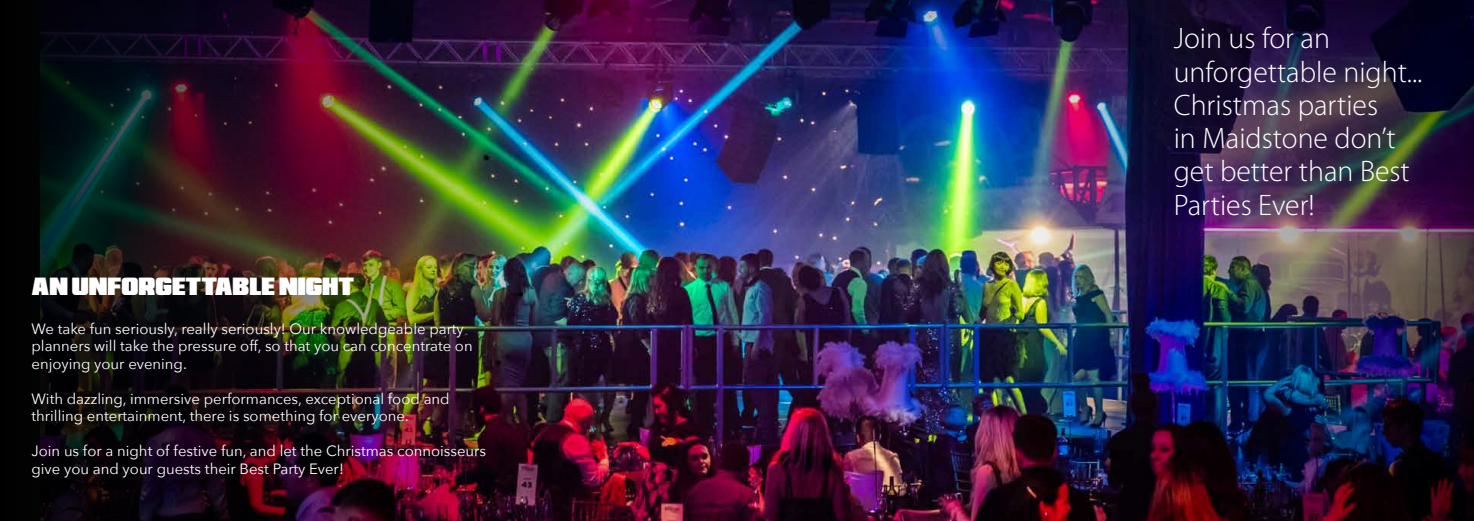
<style>
.page{position:relative;width:1474px;height:521px;background:#fff}
.page>*{position:absolute;margin:0;border:0;box-sizing:border-box;transform-origin:0 0}
.t1{font:300 29.75px/33.2px "Myriad Pro";color:#fff}
.t2{font:21px "Republica Minor 2.0";color:#fff}
.t3{font:14.88px/17.5px "Avenir Next";color:#fff}
</style>
<div class="page">
<img style="left:623px;top:0;width:359px;height:521px">
<img style="left:0;top:0;width:623px;height:521px">
<img style="left:982px;top:0;width:491px;height:521px">
<h2 class="t2" style="left:32px;top:268px;width:324px">AN UNFORGETTABLE NIGHT</h2>
<p class="t3" style="left:32px;top:319px;width:442px">We take fun seriously, really seriously! Our knowledgeable party planners will take the pressure off, so that you can concentrate on enjoying your evening.</p>
<p class="t3" style="left:32px;top:389px;width:420px">With dazzling, immersive performances, exceptional food and thrilling entertainment, there is something for everyone.</p>
<p class="t3" style="left:32px;top:442px;width:456px">Join us for a night of festive fun, and let the Christmas connoisseurs give you and your guests their Best Party Ever!</p>
<h1 class="t1" style="left:1173px;top:22px;width:250px">Join us for an unforgettable night...<br>Christmas parties<br>in Maidstone don’t get better than Best<br>Parties Ever!</h1>
</div>
